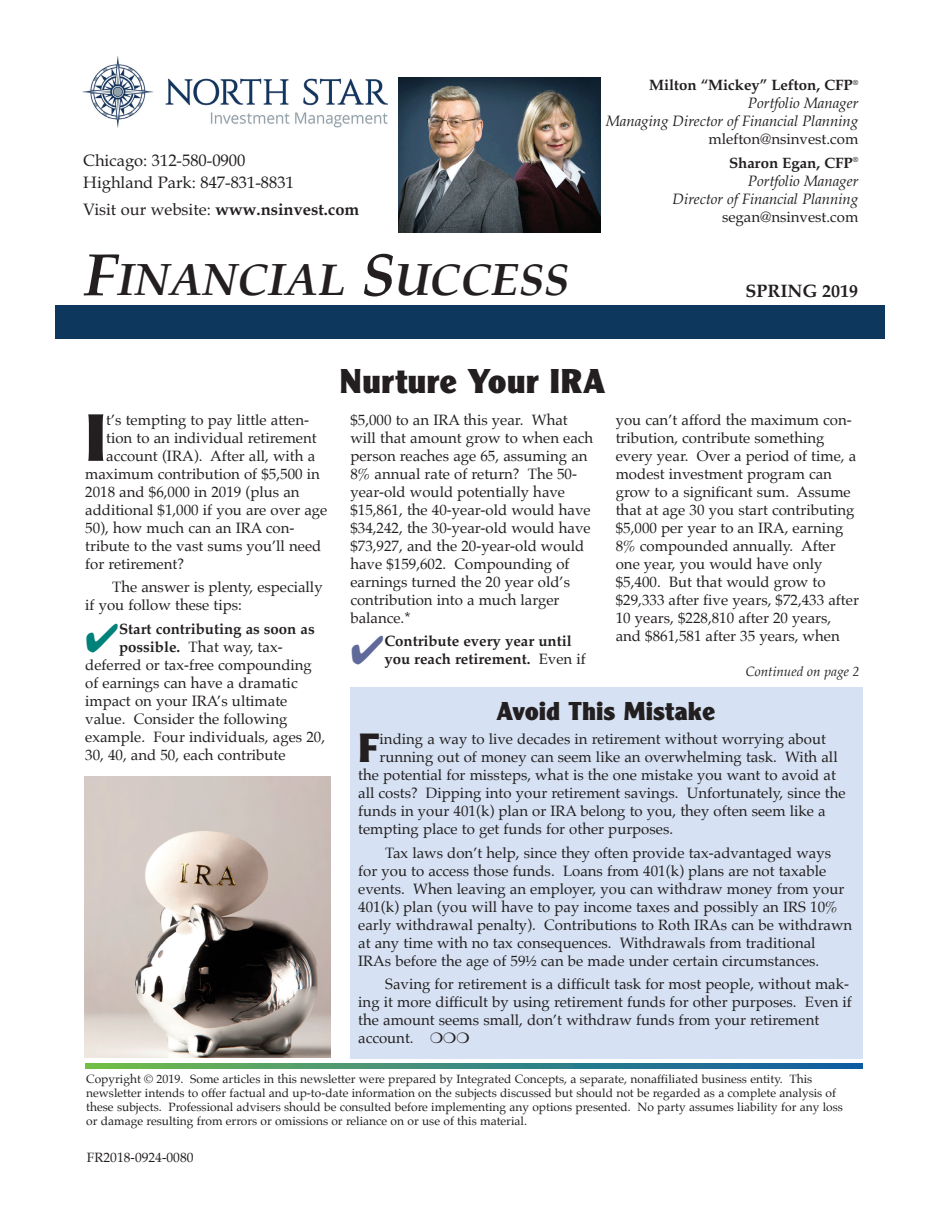
<style>
.page{position:relative;width:945px;height:1215px;background:#fff}
.page>*{position:absolute;margin:0;border:0;box-sizing:border-box;transform-origin:0 0}
.t1{font:69.6px "Clearface Gothic Extra Bold DTC";color:#231f20}
.t2{font:italic 700 45px "Palatino";color:#231f20}
.t3{font:42.6px "Clearface Gothic Extra Bold DTC";color:#231f20}
.t4{font:36px "Clearface Gothic Extra Bold DTC";color:#231f20}
.t5{font:27px "Clearface Gothic Extra Bold DTC";color:#231f20}
.t6{font:700 18px "Palatino";color:#231f20}
.t7{font:16.5px "Book Antiqua";color:#231f20}
.t8{font:15px/18px "Palatino";color:#231f20}
.t9{font:italic 15px "Book Antiqua";letter-spacing:-.005em;color:#231f20}
.t10{font:700 15px/18px "Palatino";color:#231f20}
.t11{font:700 15px "Book Antiqua";color:#231f20}
.t12{font:15px "Book Antiqua";color:#231f20}
.t13{font:13.5px "Palatino";color:#231f20}
.t14{font:italic 13.5px "Palatino";color:#231f20}
.t15{font:12px/14.1px "Palatino";color:#231f20}
.s1{font-weight:700}
.s2{font-size:60px}
.s3{color:#00827a}
.s4{color:#5f6a9b}
.s5{font-weight:400}
</style>
<div class="page">
<div style="left:350px;top:688px;width:512px;height:371px;background:#d6e2f3"></div>
<img style="left:84px;top:776px;width:247px;height:281px">
<svg style="left:85px;top:1063px;width:778px;height:5px"></svg>
<img style="left:83px;top:56px;width:304px;height:72px">
<img style="left:399px;top:77px;width:202px;height:155px">
<div style="left:55px;top:306px;width:829px;height:33px;background:#0e375d"></div>
<p class="t7" style="left:83px;top:154px;width:164px">Chicago: 312-580-0900</p>
<p class="t7" style="left:83px;top:176px;width:212px">Highland Park: 847-831-8831</p>
<p class="t7" style="left:83px;top:203px;width:277px">Visit our website: <span class="s1">www.nsinvest.com</span></p>
<p class="t2" style="left:84px;top:258px;width:486px"><span class="s2">F</span>INANCIAL <span class="s2">S</span>UCCESS</p>
<p class="t11" style="left:649px;top:76px;width:211px">Milton “Mickey” Lefton, CFP<sup>®</sup></p>
<p class="t9" style="left:748px;top:94px;width:112px">Portfolio Manager</p>
<p class="t9" style="left:606px;top:112px;width:254px">Managing Director of Financial Planning</p>
<p class="t12" style="left:709px;top:133px;width:151px">mlefton@nsinvest.com</p>
<p class="t11" style="left:729px;top:154px;width:131px">Sharon Egan, CFP<sup>®</sup></p>
<p class="t9" style="left:748px;top:172px;width:112px">Portfolio Manager</p>
<p class="t9" style="left:673px;top:190px;width:187px">Director of Financial Planning</p>
<p class="t12" style="left:722px;top:211px;width:138px">segan@nsinvest.com</p>
<p class="t6" style="left:745px;top:282px;width:114px">SPRING 2019</p>
<p class="t1" style="left:85px;top:411px;width:23px">I</p>
<p class="t8" style="left:106px;top:412px;width:204px">t’s tempting to pay little atten-</p>
<p class="t8" style="left:106px;top:430px;width:212px">tion to an individual retirement</p>
<p class="t8" style="left:106px;top:448px;width:211px">account (IRA). After all, with a</p>
<p class="t8" style="left:85px;top:466px;width:236px">maximum contribution of $5,500 in</p>
<p class="t8" style="left:85px;top:484px;width:216px">2018 and $6,000 in 2019 (plus an</p>
<p class="t8" style="left:85px;top:502px;width:244px">additional $1,000 if you are over age</p>
<p class="t8" style="left:85px;top:520px;width:211px">50), how much can an IRA con-</p>
<p class="t8" style="left:85px;top:538px;width:238px">tribute to the vast sums you’ll need</p>
<p class="t8" style="left:85px;top:556px;width:100px">for retirement?</p>
<p class="t8" style="left:85px;top:579px;width:239px;text-indent:27px">The answer is plenty, especially if you follow these tips:</p>
<p class="t10" style="left:85px;top:621px;width:231px"><span class="s3">✔</span>Start contributing as soon as</p>
<p class="t8" style="left:119px;top:639px;width:165px"><span class="s1">possible.</span> That way, tax-</p>
<p class="t8" style="left:85px;top:657px;width:228px">deferred or tax-free compounding</p>
<p class="t8" style="left:85px;top:675px;width:214px">of earnings can have a dramatic</p>
<p class="t8" style="left:85px;top:693px;width:204px">impact on your IRA’s ultimate</p>
<p class="t8" style="left:85px;top:711px;width:204px">value. Consider the following</p>
<p class="t8" style="left:85px;top:729px;width:241px">example. Four individuals, ages 20,</p>
<p class="t8" style="left:85px;top:747px;width:202px">30, 40, and 50, each contribute</p>
<p class="t4" style="left:340px;top:367px;width:267px">Nurture Your IRA</p>
<p class="t8" style="left:350px;top:412px;width:244px">$5,000 to an IRA this year. What will that amount grow to when each person reaches age 65, assuming an<br>8% annual rate of return? The 50- year-old would potentially have $15,861, the 40-year-old would have $34,242, the 30-year-old would have $73,927, and the 20-year-old would have $159,602. Compounding of earnings turned the 20 year old’s contribution into a much larger balance.*</p>
<p class="t10" style="left:384px;top:633px;width:203px;text-indent:-34px"><span class="s4">✔</span>Contribute every year until you reach retirement. <span class="s5">Even if</span></p>
<p class="t5" style="left:497px;top:701px;width:220px">Avoid This Mistake</p>
<p class="t3" style="left:358px;top:732px;width:23px">F</p>
<p class="t8" style="left:380px;top:731px;width:448px">inding a way to live decades in retirement without worrying about</p>
<p class="t8" style="left:616px;top:412px;width:245px">you can’t afford the maximum con&shy;tribution, contribute something every year. Over a period of time, a modest investment program can grow to a significant sum. Assume that at age 30 you start contributing $5,000 per year to an IRA, earning 8% compounded annually. After one year, you would have only $5,400. But that would grow to $29,333 after five years, $72,433 after 10 years, $228,810 after 20 years, and $861,581 after 35 years, when</p>
<p class="t14" style="left:746px;top:665px;width:115px">Continued on page 2</p>
<p class="t8" style="left:380px;top:749px;width:460px">running out of money can seem like an overwhelming task. With all</p>
<p class="t8" style="left:358px;top:767px;width:479px">the potential for missteps, what is the one mistake you want to avoid at</p>
<p class="t8" style="left:358px;top:785px;width:489px">all costs? Dipping into your retirement savings. Unfortunately, since the</p>
<p class="t8" style="left:358px;top:803px;width:469px">funds in your 401(k) plan or IRA belong to you, they often seem like a</p>
<p class="t8" style="left:358px;top:821px;width:316px">tempting place to get funds for other purposes.</p>
<p class="t8" style="left:358px;top:845px;width:496px;text-indent:27px">Tax laws don’t help, since they often provide tax-advantaged ways for you to access those funds. Loans from 401(k) plans are not taxable events. When leaving an employer, you can withdraw money from your 401(k) plan (you will have to pay income taxes and possibly an IRS 10% early withdrawal penalty). Contributions to Roth IRAs can be withdrawn at any time with no tax consequences. Withdrawals from traditional IRAs before the age of 59½ can be made under certain circumstances.</p>
<p class="t8" style="left:358px;top:976px;width:495px;text-indent:27px">Saving for retirement is a difficult task for most people, without mak&shy;ing it more difficult by using retirement funds for other purposes. Even if the amount seems small, don’t withdraw funds from your retirement account.</p>
<p class="t15" style="left:86px;top:1073px;width:758px">Copyright © 2019. Some articles in this newsletter were prepared by Integrated Concepts, a separate, nonaffiliated business entity. This newsletter intends to offer factual and up-to-date information on the subjects discussed but should not be regarded as a complete analysis of these subjects. Professional advisers should be consulted before implementing any options presented. No party assumes liability for any loss or damage resulting from errors or omissions or reliance on or use of this material.</p>
<p class="t13" style="left:87px;top:1151px;width:108px">FR2018-0924-0080</p>
</div>
